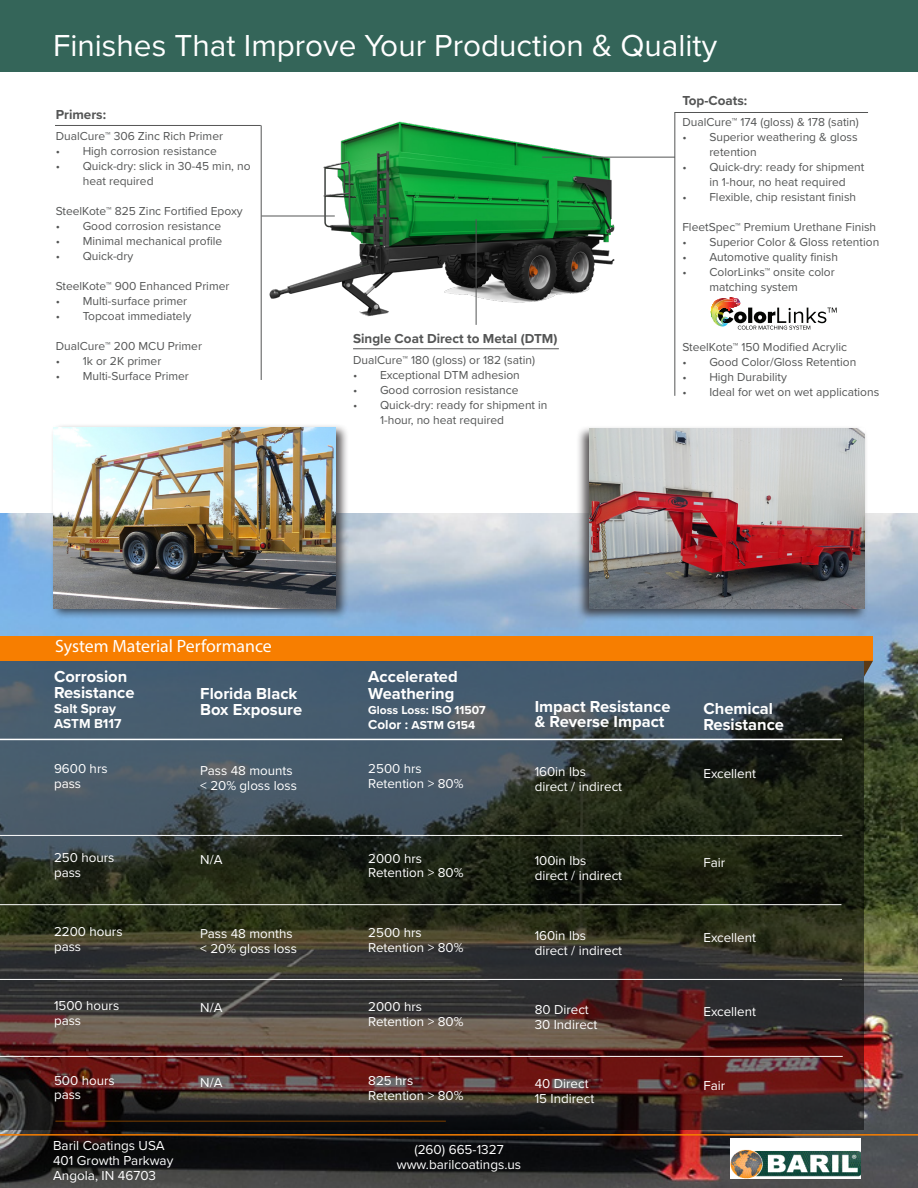
<style>
.page{position:relative;width:918px;height:1188px;background:#fff}
.page>*{position:absolute;margin:0;border:0;box-sizing:border-box;transform-origin:0 0}
.t1{font:31.5px "Proxima Nova";color:#fff}
.t2{font:17.85px "Myriad Pro";color:#fff}
.t3{font:700 16.5px/16.5px "Proxima Nova";color:#fff}
.t4{font:13.5px "Proxima Nova";color:#fff}
.t5{font:700 13.5px "Proxima Nova";color:#545555}
.t6{font:700 13.5px "Proxima Nova";color:#fff}
.t7{font:13.35px "Proxima Nova";color:#fff}
.t8{font:12px/15px "Proxima Nova";color:#545555}
.t9{font:700 12px "Proxima Nova";color:#fff}
.t10{font:12px "Myriad Pro";color:#fff}
.s1{font-size:13.5px}
</style>
<div class="page">
<img style="left:0;top:513px;width:918px;height:675px">
<hr style="left:0;top:1134px;width:918px;height:2px;background:#f77e00">
<img style="left:263px;top:121px;width:359px;height:201px">
<hr style="left:674px;top:112px;width:1px;height:284px;background:#545555">
<hr style="left:674px;top:112px;width:194px;height:1px;background:#545555">
<div style="left:50px;top:424px;width:300px;height:196px;background:#231f20;opacity:.75"></div>
<img style="left:53px;top:428px;width:283px;height:180px">
<div style="left:576px;top:425px;width:292px;height:196px;background:#231f20;opacity:.75"></div>
<img style="left:589px;top:428px;width:276px;height:180px">
<img style="left:730px;top:1139px;width:131px;height:39px">
<div style="left:0;top:0;width:918px;height:72px;background:#346559"></div>
<svg style="left:711px;top:297px;width:126px;height:33px"></svg>
<hr style="left:261px;top:125px;width:1px;height:255px;background:#545555">
<hr style="left:476px;top:219px;width:1px;height:106px;background:#545555">
<hr style="left:55px;top:125px;width:206px;height:1px;background:#545555">
<hr style="left:262px;top:216px;width:73px;height:1px;background:#545555">
<hr style="left:353px;top:348px;width:206px;height:1px;background:#545555">
<hr style="left:542px;top:157px;width:133px;height:1px;background:#545555">
<svg style="left:0;top:661px;width:864px;height:469px;background:#3a3837"></svg>
<div style="left:0;top:636px;width:873px;height:25px;background:#f77e00"></div>
<svg style="left:864px;top:661px;width:9px;height:16px"></svg>
<hr style="left:0;top:979px;width:842px;height:1px;background:#fff">
<hr style="left:0;top:904px;width:841px;height:1px;background:#fff">
<hr style="left:0;top:1056px;width:843px;height:1px;background:#fff">
<hr style="left:0;top:835px;width:842px;height:1px;background:#fff">
<hr style="left:0;top:739px;width:842px;height:1px;background:#fff">
<p class="t1" style="left:53px;top:22px;width:666px">Finishes That Improve Your Production &amp; Quality</p>
<p class="t5" style="left:56px;top:104px;width:52px">Primers:</p>
<p class="t8" style="left:56px;top:128px;width:169px">DualCure™ 306 Zinc Rich Primer</p>
<p class="t8" style="left:56px;top:143px;width:163px">• High corrosion resistance</p>
<p class="t8" style="left:83px;top:158px;width:169px;text-indent:-27px">• Quick-dry: slick in 30-45 min, no heat required</p>
<p class="t8" style="left:56px;top:203px;width:189px">SteelKote™ 825 Zinc Fortified Epoxy</p>
<p class="t8" style="left:56px;top:218px;width:167px">• Good corrosion resistance</p>
<p class="t8" style="left:56px;top:233px;width:168px">• Minimal mechanical profile</p>
<p class="t8" style="left:56px;top:248px;width:79px">• Quick-dry</p>
<p class="t8" style="left:56px;top:278px;width:175px">SteelKote™ 900 Enhanced Primer</p>
<p class="t8" style="left:56px;top:293px;width:133px">• Multi-surface primer</p>
<p class="t8" style="left:56px;top:308px;width:137px">• Topcoat immediately</p>
<p class="t8" style="left:56px;top:338px;width:148px">DualCure™ 200 MCU Primer</p>
<p class="t8" style="left:56px;top:353px;width:107px">• 1k or 2K primer</p>
<p class="t8" style="left:56px;top:368px;width:135px">• Multi-Surface Primer</p>
<p class="t5" style="left:353px;top:328px;width:206px">Single Coat Direct to Metal (DTM)</p>
<p class="t8" style="left:353px;top:352px;width:183px">DualCure™ 180 (gloss) or 182 (satin)</p>
<p class="t8" style="left:353px;top:367px;width:168px">• Exceptional DTM adhesion</p>
<p class="t8" style="left:353px;top:382px;width:167px">• Good corrosion resistance</p>
<p class="t8" style="left:380px;top:397px;width:169px;text-indent:-27px">• Quick-dry: ready for shipment in<br>1-hour, no heat required</p>
<p class="t5" style="left:682px;top:90px;width:66px">Top-Coats:</p>
<p class="t8" style="left:682px;top:114px;width:178px">DualCure™ 174 (gloss) &amp; 178 (satin)</p>
<p class="t8" style="left:709px;top:129px;width:150px;text-indent:-27px">• Superior weathering &amp; gloss retention</p>
<p class="t8" style="left:709px;top:159px;width:157px;text-indent:-27px">• Quick-dry: ready for shipment in 1-hour, no heat required</p>
<p class="t8" style="left:682px;top:189px;width:175px">• Flexible, chip resistant finish</p>
<p class="t8" style="left:682px;top:219px;width:195px">FleetSpec™ Premium Urethane Finish</p>
<p class="t8" style="left:682px;top:234px;width:198px">• Superior Color &amp; Gloss retention</p>
<p class="t8" style="left:682px;top:249px;width:157px">• Automotive quality finish</p>
<p class="t8" style="left:709px;top:264px;width:127px;text-indent:-27px">• ColorLinks™ onsite color matching system</p>
<p class="t8" style="left:682px;top:339px;width:166px">SteelKote™ 150 Modified Acrylic</p>
<p class="t8" style="left:682px;top:354px;width:175px">• Good Color/Gloss Retention</p>
<p class="t8" style="left:682px;top:369px;width:106px">• High Durability</p>
<p class="t8" style="left:682px;top:384px;width:198px">• Ideal for wet on wet applications</p>
<p class="t2" style="left:55px;top:635px;width:218px">System Material Performance</p>
<p class="t3" style="left:54px;top:668px;width:75px">Corrosion</p>
<p class="t3" style="left:54px;top:684px;width:82px">Resistance</p>
<p class="t6" style="left:54px;top:699px;width:63px">Salt Spray</p>
<p class="t6" style="left:54px;top:714px;width:69px">ASTM B117</p>
<p class="t7" style="left:54px;top:758px;width:55px">9600 hrs</p>
<p class="t7" style="left:54px;top:773px;width:29px">pass</p>
<p class="t3" style="left:200px;top:685px;width:99px">Florida Black</p>
<p class="t3" style="left:200px;top:701px;width:104px">Box Exposure</p>
<p class="t7" style="left:200px;top:760px;width:94px">Pass 48 mounts</p>
<p class="t7" style="left:200px;top:775px;width:98px">&lt; 20% gloss loss</p>
<p class="t3" style="left:368px;top:668px;width:91px">Accelerated<br>Weathering</p>
<p class="t9" style="left:368px;top:701px;width:119px">Gloss Loss: ISO 11507</p>
<p class="t9" style="left:368px;top:716px;width:108px"><span class="s1">Color :</span> ASTM G154</p>
<p class="t7" style="left:368px;top:759px;width:55px">2500 hrs</p>
<p class="t7" style="left:368px;top:774px;width:97px">Retention &gt; 80%</p>
<p class="t3" style="left:535px;top:698px;width:137px">Impact Resistance</p>
<p class="t3" style="left:535px;top:713px;width:131px">&amp; Reverse Impact</p>
<p class="t7" style="left:535px;top:762px;width:53px">160in lbs</p>
<p class="t7" style="left:535px;top:777px;width:89px">direct / indirect</p>
<p class="t3" style="left:703px;top:700px;width:71px">Chemical</p>
<p class="t3" style="left:703px;top:716px;width:82px">Resistance</p>
<p class="t7" style="left:703px;top:764px;width:54px">Excellent</p>
<p class="t7" style="left:54px;top:847px;width:62px">250 hours</p>
<p class="t7" style="left:54px;top:862px;width:29px">pass</p>
<p class="t7" style="left:200px;top:849px;width:24px">N/A</p>
<p class="t7" style="left:368px;top:848px;width:55px">2000 hrs</p>
<p class="t7" style="left:368px;top:863px;width:97px">Retention &gt; 80%</p>
<p class="t7" style="left:535px;top:851px;width:53px">100in lbs</p>
<p class="t7" style="left:535px;top:866px;width:89px">direct / indirect</p>
<p class="t7" style="left:703px;top:853px;width:23px">Fair</p>
<p class="t7" style="left:54px;top:922px;width:70px">2200 hours</p>
<p class="t7" style="left:54px;top:936px;width:29px">pass</p>
<p class="t7" style="left:200px;top:924px;width:94px">Pass 48 months</p>
<p class="t7" style="left:200px;top:938px;width:98px">&lt; 20% gloss loss</p>
<p class="t7" style="left:368px;top:922px;width:55px">2500 hrs</p>
<p class="t7" style="left:368px;top:937px;width:97px">Retention &gt; 80%</p>
<p class="t7" style="left:535px;top:925px;width:53px">160in lbs</p>
<p class="t7" style="left:535px;top:940px;width:89px">direct / indirect</p>
<p class="t7" style="left:703px;top:927px;width:54px">Excellent</p>
<p class="t7" style="left:54px;top:996px;width:67px">1500 hours</p>
<p class="t7" style="left:54px;top:1011px;width:29px">pass</p>
<p class="t7" style="left:200px;top:998px;width:24px">N/A</p>
<p class="t7" style="left:368px;top:997px;width:55px">2000 hrs</p>
<p class="t7" style="left:368px;top:1012px;width:97px">Retention &gt; 80%</p>
<p class="t7" style="left:535px;top:1000px;width:56px">80 Direct</p>
<p class="t7" style="left:535px;top:1014px;width:64px">30 Indirect</p>
<p class="t7" style="left:703px;top:1001px;width:54px">Excellent</p>
<p class="t7" style="left:54px;top:1070px;width:62px">500 hours</p>
<p class="t7" style="left:54px;top:1085px;width:29px">pass</p>
<p class="t7" style="left:200px;top:1072px;width:24px">N/A</p>
<p class="t7" style="left:368px;top:1071px;width:46px">825 hrs</p>
<p class="t7" style="left:368px;top:1086px;width:97px">Retention &gt; 80%</p>
<p class="t7" style="left:535px;top:1074px;width:55px">40 Direct</p>
<p class="t7" style="left:535px;top:1089px;width:61px">15 Indirect</p>
<p class="t7" style="left:703px;top:1076px;width:23px">Fair</p>
<p class="t4" style="left:53px;top:1135px;width:113px">Baril Coatings USA</p>
<p class="t4" style="left:53px;top:1150px;width:122px">401 Growth Parkway</p>
<p class="t4" style="left:53px;top:1165px;width:105px">Angola, IN 46703</p>
<p class="t4" style="left:414px;top:1140px;width:91px">(260) 665-1327</p>
<p class="t4" style="left:397px;top:1155px;width:126px">www.barilcoatings.us</p>
<p class="t10" style="left:852px;top:1152px;width:7px">®</p>
</div>
